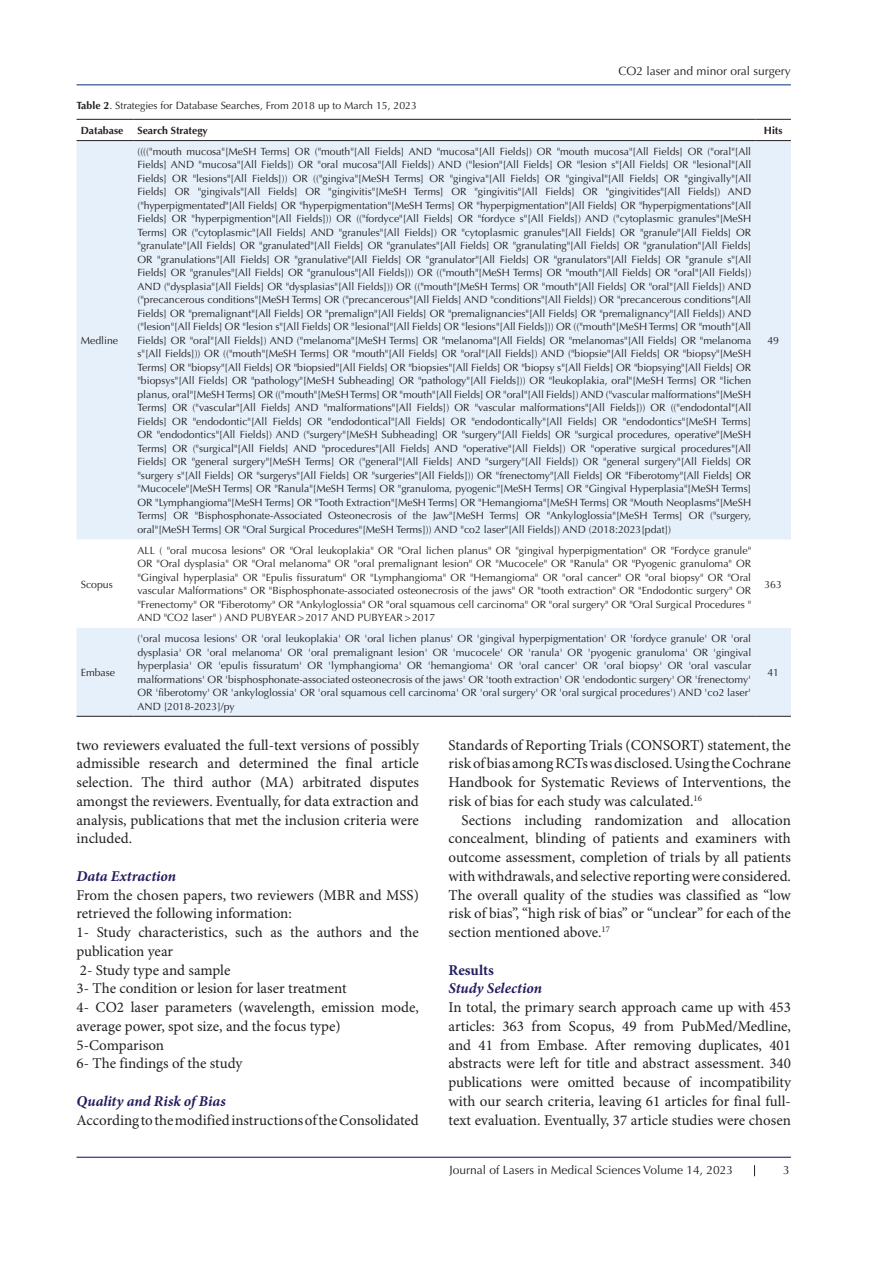
<style>
.page{position:relative;width:893px;height:1263px;background:#fff}
.page>*{position:absolute;margin:0;border:0;box-sizing:border-box;transform-origin:0 0}
.Body_Text{font:15px/18.8px "Minion Pro";color:#231f20;text-align:justify}
.heading_3{font:italic 700 15px "Minion Pro";color:#231d60}
.Body_Text-2{font:italic 700 15px "Minion Pro";letter-spacing:-.005em;color:#231d60}
.t1{font:700 15px "Minion Pro";color:#231d60}
.t2{font:12px "Optima LT Std";color:#231f20}
.t3{font:10.5px/13.5px "Optima LT Std";color:#231f20;text-align:justify}
.t4{font:700 10.5px "Optima LT Std";color:#231f20}
.s1{font-weight:700}
</style>
<div class="page">
<hr style="left:77px;top:1157px;width:714px;height:1px;background:#190066">
<hr style="left:77px;top:85px;width:714px;height:1px;background:#053278">
<svg style="left:77px;top:141px;width:714px;height:575px;fill:#e6f0fa"></svg>
<hr style="left:77px;top:119px;width:56px;height:1px;background:#231f20">
<hr style="left:133px;top:119px;width:622px;height:1px;background:#231f20">
<hr style="left:755px;top:119px;width:36px;height:1px;background:#231f20">
<hr style="left:77px;top:140px;width:56px;height:1px;background:#231f20">
<hr style="left:133px;top:140px;width:622px;height:1px;background:#231f20">
<hr style="left:755px;top:140px;width:36px;height:1px;background:#231f20">
<hr style="left:77px;top:716px;width:56px;height:1px;background:#231f20">
<hr style="left:133px;top:716px;width:622px;height:1px;background:#231f20">
<hr style="left:755px;top:716px;width:36px;height:1px;background:#231f20">
<p class="t2" style="left:618px;top:64px;width:174px">CO2 laser and minor oral surgery</p>
<p class="t3" style="left:77px;top:99px;width:342px"><span class="s1">Table 2</span>. Strategies for Database Searches, From 2018 up to March 15, 2023</p>
<p class="t4" style="left:81px;top:124px;width:44px">Database</p>
<p class="t4" style="left:137px;top:124px;width:72px">Search Strategy</p>
<p class="t4" style="left:764px;top:124px;width:20px">Hits</p>
<p class="t3" style="left:81px;top:334px;width:39px">Medline</p>
<p class="t3" style="left:137px;top:145px;width:615px">(((("mouth mucosa"[MeSH Terms] OR ("mouth"[All Fields] AND "mucosa"[All Fields]) OR "mouth mucosa"[All Fields] OR ("oral"[All Fields] AND "mucosa"[All Fields]) OR "oral mucosa"[All Fields]) AND ("lesion"[All Fields] OR "lesion s"[All Fields] OR "lesional"[All Fields] OR "lesions"[All Fields])) OR (("gingiva"[MeSH Terms] OR "gingiva"[All Fields] OR "gingival"[All Fields] OR "gingivally"[All Fields] OR "gingivals"[All Fields] OR "gingivitis"[MeSH Terms] OR "gingivitis"[All Fields] OR "gingivitides"[All Fields]) AND ("hyperpigmentated"[All Fields] OR "hyperpigmentation"[MeSH Terms] OR "hyperpigmentation"[All Fields] OR "hyperpigmentations"[All Fields] OR "hyperpigmention"[All Fields])) OR (("fordyce"[All Fields] OR "fordyce s"[All Fields]) AND ("cytoplasmic granules"[MeSH Terms] OR ("cytoplasmic"[All Fields] AND "granules"[All Fields]) OR "cytoplasmic granules"[All Fields] OR "granule"[All Fields] OR "granulate"[All Fields] OR "granulated"[All Fields] OR "granulates"[All Fields] OR "granulating"[All Fields] OR "granulation"[All Fields] OR "granulations"[All Fields] OR "granulative"[All Fields] OR "granulator"[All Fields] OR "granulators"[All Fields] OR "granule s"[All Fields] OR "granules"[All Fields] OR "granulous"[All Fields])) OR (("mouth"[MeSH Terms] OR "mouth"[All Fields] OR "oral"[All Fields])<br>AND ("dysplasia"[All Fields] OR "dysplasias"[All Fields])) OR (("mouth"[MeSH Terms] OR "mouth"[All Fields] OR "oral"[All Fields]) AND ("precancerous conditions"[MeSH Terms] OR ("precancerous"[All Fields] AND "conditions"[All Fields]) OR "precancerous conditions"[All Fields] OR "premalignant"[All Fields] OR "premalign"[All Fields] OR "premalignancies"[All Fields] OR "premalignancy"[All Fields]) AND ("lesion"[All Fields] OR "lesion s"[All Fields] OR "lesional"[All Fields] OR "lesions"[All Fields])) OR (("mouth"[MeSH Terms] OR "mouth"[All Fields] OR "oral"[All Fields]) AND ("melanoma"[MeSH Terms] OR "melanoma"[All Fields] OR "melanomas"[All Fields] OR "melanoma s"[All Fields])) OR (("mouth"[MeSH Terms] OR "mouth"[All Fields] OR "oral"[All Fields]) AND ("biopsie"[All Fields] OR "biopsy"[MeSH Terms] OR "biopsy"[All Fields] OR "biopsied"[All Fields] OR "biopsies"[All Fields] OR "biopsy s"[All Fields] OR "biopsying"[All Fields] OR "biopsys"[All Fields] OR "pathology"[MeSH Subheading] OR "pathology"[All Fields])) OR "leukoplakia, oral"[MeSH Terms] OR "lichen planus, oral"[MeSH Terms] OR (("mouth"[MeSH Terms] OR "mouth"[All Fields] OR "oral"[All Fields]) AND ("vascular malformations"[MeSH Terms] OR ("vascular"[All Fields] AND "malformations"[All Fields]) OR "vascular malformations"[All Fields])) OR (("endodontal"[All Fields] OR "endodontic"[All Fields] OR "endodontical"[All Fields] OR "endodontically"[All Fields] OR "endodontics"[MeSH Terms] OR "endodontics"[All Fields]) AND ("surgery"[MeSH Subheading] OR "surgery"[All Fields] OR "surgical procedures, operative"[MeSH Terms] OR ("surgical"[All Fields] AND "procedures"[All Fields] AND "operative"[All Fields]) OR "operative surgical procedures"[All Fields] OR "general surgery"[MeSH Terms] OR ("general"[All Fields] AND "surgery"[All Fields]) OR "general surgery"[All Fields] OR "surgery s"[All Fields] OR "surgerys"[All Fields] OR "surgeries"[All Fields])) OR "frenectomy"[All Fields] OR "Fiberotomy"[All Fields] OR "Mucocele"[MeSH Terms] OR "Ranula"[MeSH Terms] OR "granuloma, pyogenic"[MeSH Terms] OR "Gingival Hyperplasia"[MeSH Terms] OR "Lymphangioma"[MeSH Terms] OR "Tooth Extraction"[MeSH Terms] OR "Hemangioma"[MeSH Terms] OR "Mouth Neoplasms"[MeSH Terms] OR "Bisphosphonate-Associated Osteonecrosis of the Jaw"[MeSH Terms] OR "Ankyloglossia"[MeSH Terms] OR ("surgery, oral"[MeSH Terms] OR "Oral Surgical Procedures"[MeSH Terms])) AND "co2 laser"[All Fields]) AND (2018:2023[pdat])</p>
<p class="t3" style="left:767px;top:334px;width:13px">49</p>
<p class="t3" style="left:81px;top:577px;width:34px">Scopus</p>
<p class="t3" style="left:137px;top:544px;width:615px">ALL ( "oral mucosa lesions" OR "Oral leukoplakia" OR "Oral lichen planus" OR "gingival hyperpigmentation" OR "Fordyce granule" OR "Oral dysplasia" OR "Oral melanoma" OR "oral premalignant lesion" OR "Mucocele" OR "Ranula" OR "Pyogenic granuloma" OR "Gingival hyperplasia" OR "Epulis fissuratum" OR "Lymphangioma" OR "Hemangioma" OR "oral cancer" OR "oral biopsy" OR "Oral vascular Malformations" OR "Bisphosphonate-associated osteonecrosis of the jaws" OR "tooth extraction" OR "Endodontic surgery" OR "Frenectomy" OR "Fiberotomy" OR "Ankyloglossia" OR "oral squamous cell carcinoma" OR "oral surgery" OR "Oral Surgical Procedures " AND "CO2 laser" ) AND PUBYEAR&gt;2017 AND PUBYEAR&gt;2017</p>
<p class="t3" style="left:764px;top:577px;width:19px">363</p>
<p class="t3" style="left:81px;top:666px;width:36px">Embase</p>
<p class="t3" style="left:137px;top:632px;width:615px">('oral mucosa lesions' OR 'oral leukoplakia' OR 'oral lichen planus' OR 'gingival hyperpigmentation' OR 'fordyce granule' OR 'oral dysplasia' OR 'oral melanoma' OR 'oral premalignant lesion' OR 'mucocele' OR 'ranula' OR 'pyogenic granuloma' OR 'gingival hyperplasia' OR 'epulis fissuratum' OR 'lymphangioma' OR 'hemangioma' OR 'oral cancer' OR 'oral biopsy' OR 'oral vascular malformations' OR 'bisphosphonate-associated osteonecrosis of the jaws' OR 'tooth extraction' OR 'endodontic surgery' OR 'frenectomy' OR 'fiberotomy' OR 'ankyloglossia' OR 'oral squamous cell carcinoma' OR 'oral surgery' OR 'oral surgical procedures') AND 'co2 laser' AND [2018-2023]/py</p>
<p class="t3" style="left:767px;top:666px;width:13px">41</p>
<p class="Body_Text" style="left:77px;top:736px;width:344px">two reviewers evaluated the full-text versions of possibly admissible research and determined the final article selection. The third author (MA) arbitrated disputes amongst the reviewers. Eventually, for data extraction and analysis, publications that met the inclusion criteria were included.</p>
<p class="heading_3" style="left:77px;top:865px;width:101px">Data Extraction</p>
<p class="Body_Text" style="left:77px;top:886px;width:344px">From the chosen papers, two reviewers (MBR and MSS) retrieved the following information:</p>
<p class="Body_Text" style="left:77px;top:924px;width:344px">1- Study characteristics, such as the authors and the publication year</p>
<p class="Body_Text" style="left:80px;top:961px;width:152px">2- Study type and sample</p>
<p class="Body_Text" style="left:77px;top:980px;width:272px">3- The condition or lesion for laser treatment</p>
<p class="Body_Text" style="left:77px;top:999px;width:344px">4- CO2 laser parameters (wavelength, emission mode, average power, spot size, and the focus type)</p>
<p class="Body_Text" style="left:77px;top:1036px;width:89px">5-Comparison</p>
<p class="Body_Text" style="left:77px;top:1055px;width:167px">6- The findings of the study</p>
<p class="Body_Text-2" style="left:77px;top:1090px;width:151px">Quality and Risk of Bias</p>
<p class="Body_Text" style="left:77px;top:1111px;width:344px">According to the modified instructions of the Consolidated</p>
<p class="Body_Text" style="left:449px;top:736px;width:344px">Standards of Reporting Trials (CONSORT) statement, the risk of bias among RCTs was disclosed. Using the Cochrane Handbook for Systematic Reviews of Interventions, the risk of bias for each study was calculated.<sup>16</sup></p>
<p class="Body_Text" style="left:449px;top:811px;width:344px;text-indent:13px">Sections including randomization and allocation concealment, blinding of patients and examiners with outcome assessment, completion of trials by all patients with withdrawals, and selective reporting were considered.<br>The overall quality of the studies was classified as “low risk of bias”, “high risk of bias” or “unclear” for each of the section mentioned above.<sup>17</sup></p>
<p class="t1" style="left:449px;top:959px;width:47px">Results</p>
<p class="heading_3" style="left:449px;top:978px;width:95px">Study Selection</p>
<p class="Body_Text" style="left:449px;top:999px;width:344px">In total, the primary search approach came up with 453 articles: 363 from Scopus, 49 from PubMed/Medline, and 41 from Embase. After removing duplicates, 401 abstracts were left for title and abstract assessment. 340 publications were omitted because of incompatibility with our search criteria, leaving 61 articles for final full&shy;text evaluation. Eventually, 37 article studies were chosen</p>
<p class="t2" style="left:449px;top:1163px;width:285px">Journal of Lasers in Medical Sciences Volume 14, 2023</p>
<p class="t2" style="left:783px;top:1163px;width:8px">3</p>
</div>
